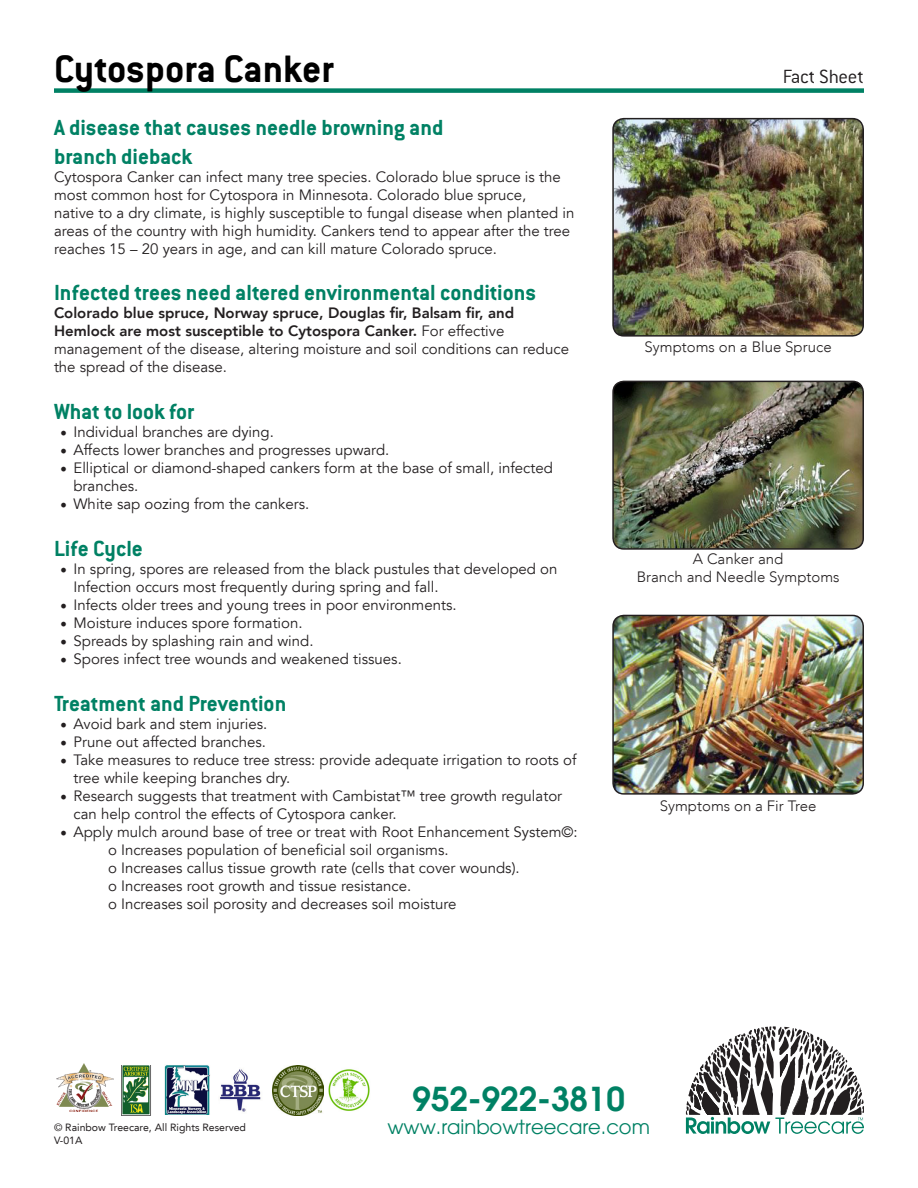
<style>
.page{position:relative;width:918px;height:1188px;background:#fff}
.page>*{position:absolute;margin:0;border:0;box-sizing:border-box;transform-origin:0 0}
.t1{font:700 42px "Conduit ITC Std";color:#000}
.t2{font:600 33px "Avant Garde";color:#008164}
.t3{font:700 24px "Conduit ITC Std";color:#008164}
.t4{font:300 21px "Conduit ITC Std";letter-spacing:-.015em;color:#231f20}
.t5{font:19.5px "Avant Garde";color:#008164}
.t6{font:15px/18px "Avenir LT";color:#231f20}
.t7{font:800 15px "Avenir LT";color:#231f20}
.t8{font:300 15px "Avenir LT";color:#231f20}
.t9{font:10.5px "Avenir LT";color:#231f20}
.s1{font-weight:400}
.s2{font-family:"Minion Pro";font-size:18px}
</style>
<div class="page">
<div style="left:54px;top:88px;width:810px;height:5px;background:#008164"></div>
<img style="left:122px;top:1065px;width:29px;height:51px">
<img style="left:56px;top:1064px;width:57px;height:47px">
<img style="left:164px;top:1065px;width:46px;height:49px">
<img style="left:220px;top:1069px;width:41px;height:43px">
<img style="left:273px;top:1065px;width:97px;height:51px">
<svg style="left:686px;top:1026px;width:178px;height:108px"></svg>
<img style="left:614px;top:119px;width:248px;height:215px">
<div style="left:612px;top:118px;width:252px;height:219px;border:2px solid #231f20;border-radius:11px"></div>
<img style="left:614px;top:381px;width:249px;height:166px">
<div style="left:612px;top:381px;width:252px;height:169px;border:2px solid #231f20;border-radius:11px"></div>
<img style="left:614px;top:615px;width:249px;height:177px">
<div style="left:612px;top:615px;width:252px;height:180px;border:2px solid #231f20;border-radius:11px"></div>
<p class="t1" style="left:54px;top:44px;width:282px">Cytospora Canker</p>
<p class="t3" style="left:54px;top:113px;width:391px">A disease that causes needle browning and</p>
<p class="t3" style="left:54px;top:142px;width:140px">branch dieback</p>
<p class="t6" style="left:54px;top:168px;width:508px">Cytospora Canker can infect many tree species. Colorado blue spruce is the most common host for Cytospora in Minnesota. Colorado blue spruce,</p>
<p class="t6" style="left:54px;top:204px;width:522px">native to a dry climate, is highly susceptible to fungal disease when planted in areas of the country with high humidity. Cankers tend to appear after the tree reaches 15 – 20 years in age, and can kill mature Colorado spruce.</p>
<p class="t3" style="left:54px;top:279px;width:484px">Infected trees need altered environmental conditions</p>
<p class="t7" style="left:54px;top:304px;width:462px">Colorado blue spruce, Norway spruce, Douglas fir, Balsam fir, and</p>
<p class="t7" style="left:54px;top:322px;width:452px">Hemlock are most susceptible to Cytospora Canker. <span class="s1">For effective</span></p>
<p class="t6" style="left:54px;top:341px;width:517px">management of the disease, altering moisture and soil conditions can reduce the spread of the disease.</p>
<p class="t3" style="left:54px;top:398px;width:142px">What to look for</p>
<p class="t6" style="left:60px;top:423px;width:215px"><span class="s2">•</span> Individual branches are dying.</p>
<p class="t6" style="left:60px;top:441px;width:331px"><span class="s2">•</span> Affects lower branches and progresses upward.</p>
<p class="t6" style="left:74px;top:459px;width:481px;text-indent:-14px"><span class="s2">•</span> Elliptical or diamond-shaped cankers form at the base of small, infected branches.</p>
<p class="t6" style="left:60px;top:495px;width:251px"><span class="s2">•</span> White sap oozing from the cankers.</p>
<p class="t3" style="left:54px;top:535px;width:90px">Life Cycle</p>
<p class="t6" style="left:74px;top:560px;width:485px;text-indent:-14px"><span class="s2">•</span> In spring, spores are released from the black pustules that developed on<br>Infection occurs most frequently during spring and fall.</p>
<p class="t6" style="left:60px;top:596px;width:398px"><span class="s2">•</span> Infects older trees and young trees in poor environments.</p>
<p class="t6" style="left:60px;top:614px;width:244px"><span class="s2">•</span> Moisture induces spore formation.</p>
<p class="t6" style="left:60px;top:632px;width:255px"><span class="s2">•</span> Spreads by splashing rain and wind.</p>
<p class="t6" style="left:60px;top:650px;width:343px"><span class="s2">•</span> Spores infect tree wounds and weakened tissues.</p>
<p class="t3" style="left:54px;top:689px;width:234px">Treatment and Prevention</p>
<p class="t6" style="left:60px;top:715px;width:209px"><span class="s2">•</span> Avoid bark and stem injuries.</p>
<p class="t6" style="left:60px;top:733px;width:208px"><span class="s2">•</span> Prune out affected branches.</p>
<p class="t6" style="left:74px;top:751px;width:504px;text-indent:-14px"><span class="s2">•</span> Take measures to reduce tree stress: provide adequate irrigation to roots of tree while keeping branches dry.</p>
<p class="t6" style="left:74px;top:787px;width:490px;text-indent:-14px"><span class="s2">•</span> Research suggests that treatment with Cambistat™ tree growth regulator can help control the effects of Cytospora canker.</p>
<p class="t6" style="left:60px;top:823px;width:519px"><span class="s2">•</span> Apply mulch around base of tree or treat with Root Enhancement System©:</p>
<p class="t6" style="left:108px;top:841px;width:342px">o Increases population of beneficial soil organisms.</p>
<p class="t6" style="left:108px;top:859px;width:413px">o Increases callus tissue growth rate (cells that cover wounds).</p>
<p class="t6" style="left:108px;top:877px;width:305px">o Increases root growth and tissue resistance.</p>
<p class="t6" style="left:108px;top:895px;width:350px">o Increases soil porosity and decreases soil moisture</p>
<p class="t4" style="left:783px;top:65px;width:83px">Fact Sheet</p>
<p class="t8" style="left:645px;top:338px;width:189px">Symptoms on a Blue Spruce</p>
<p class="t8" style="left:693px;top:550px;width:92px">A Canker and</p>
<p class="t8" style="left:637px;top:568px;width:204px">Branch and Needle Symptoms</p>
<p class="t8" style="left:660px;top:797px;width:158px">Symptoms on a Fir Tree</p>
<p class="t9" style="left:54px;top:1122px;width:194px">© Rainbow Treecare, All Rights Reserved</p>
<p class="t9" style="left:54px;top:1134px;width:30px">V-01A</p>
<p class="t2" style="left:412px;top:1077px;width:214px">952-922-3810</p>
<p class="t5" style="left:387px;top:1115px;width:264px">www.rainbowtreecare.com</p>
</div>
